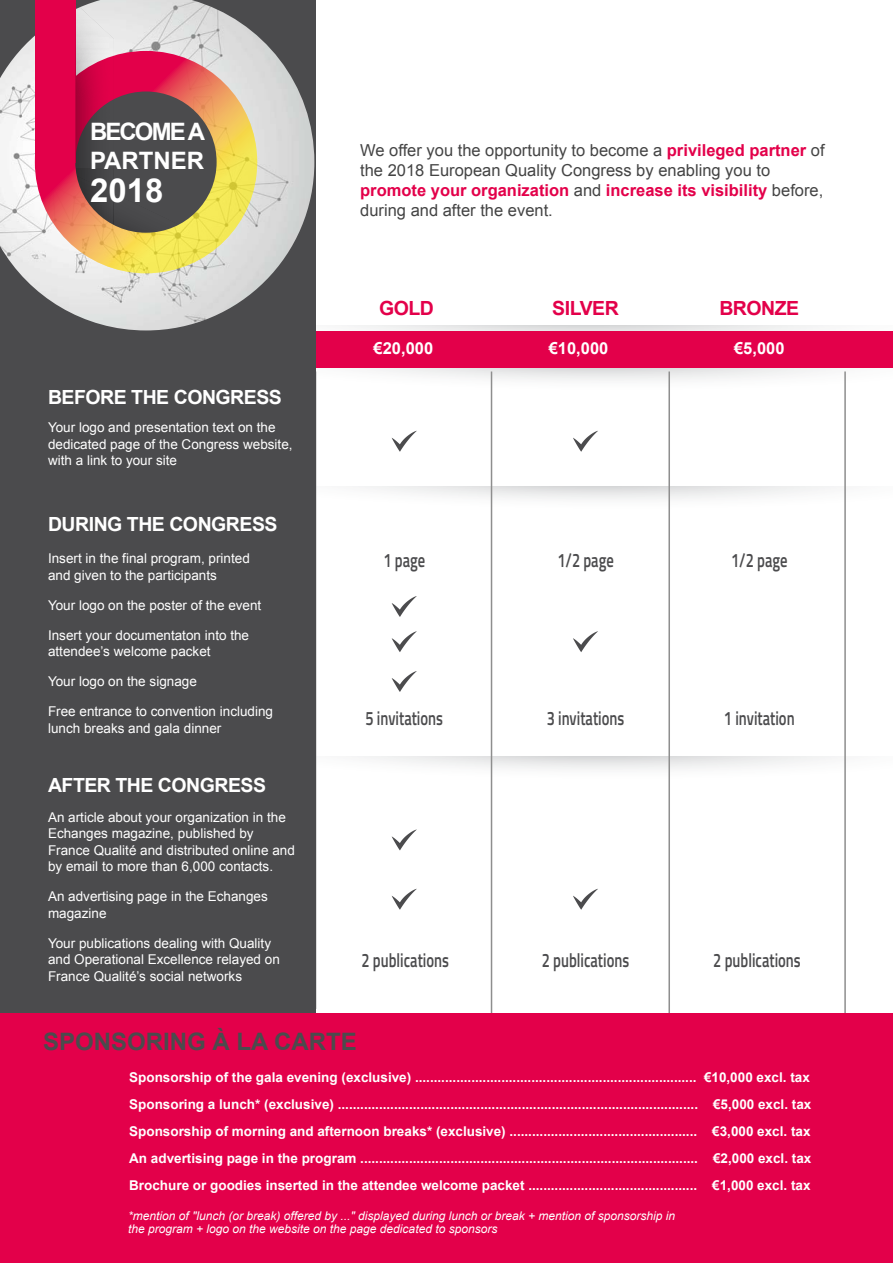
<style>
.page{position:relative;width:893px;height:1263px;background:#fff}
.page>*{position:absolute;margin:0;border:0;box-sizing:border-box;transform-origin:0 0}
.t1{font:700 33px "Arial";color:#fff}
.t2{font:700 24px "Arial";color:#4b4b4d}
.t3{font:700 24px/28.8px "Arial";letter-spacing:-.075em;color:#fff}
.t4{font:600 19.5px "Titillium";color:#4b4b4d;scale:.75 1}
.t5{font:700 19.5px "Arial";letter-spacing:-.025em;color:#fff}
.t6{font:700 19.5px "Arial";letter-spacing:-.025em;color:#e3004a}
.t7{font:16.5px/19.8px "Arial";color:#444}
.t8{font:700 16.5px "Arial";color:#fff}
.t9{font:700 13.5px/27px "Arial";color:#fff;text-align:justify}
.t10{font:13.5px/16.5px "Arial";color:#fff}
.t11{font:italic 12px/13.5px "Arial";color:#fff}
.s1{font-weight:700;color:#e3004a}
</style>
<div class="page">
<svg style="left:316px;top:486px;width:518px;height:29px"></svg>
<svg style="left:316px;top:756px;width:519px;height:29px"></svg>
<svg style="left:316px;top:368px;width:515px;height:28px"></svg>
<hr style="left:491px;top:371px;width:1px;height:642px;background:#8e8e8e">
<hr style="left:668px;top:371px;width:2px;height:642px;background:#8e8e8e">
<svg style="left:316px;top:325px;width:577px;height:7px"></svg>
<hr style="left:844px;top:371px;width:2px;height:642px;background:#8e8e8e">
<svg style="left:392px;top:431px;width:25px;height:21px"></svg>
<svg style="left:573px;top:431px;width:25px;height:21px"></svg>
<svg style="left:392px;top:631px;width:25px;height:21px"></svg>
<svg style="left:392px;top:596px;width:25px;height:21px"></svg>
<svg style="left:392px;top:671px;width:25px;height:21px"></svg>
<svg style="left:392px;top:829px;width:25px;height:21px"></svg>
<svg style="left:392px;top:889px;width:25px;height:21px"></svg>
<svg style="left:573px;top:631px;width:25px;height:21px"></svg>
<svg style="left:573px;top:889px;width:25px;height:21px"></svg>
<div style="left:315px;top:332px;width:578px;height:36px;background:#e3004a"></div>
<div style="left:0;top:0;width:316px;height:1012px;background:#4b4b4d"></div>
<img style="left:0;top:9px;width:314px;height:321px">
<svg style="left:35px;top:51px;width:222px;height:222px;background:#efb655"></svg>
<div style="left:35px;top:0;width:40px;height:162px;background:#e3004a"></div>
<svg style="left:75px;top:0;width:142px;height:233px"></svg>
<div style="left:0;top:1013px;width:893px;height:250px;background:#e3004a"></div>
<h2 class="t3" style="left:90px;top:118px;width:117px">BECOME A<br>PARTNER</h2>
<h1 class="t1" style="left:90px;top:169px;width:75px">2018</h1>
<h3 class="t5" style="left:48px;top:384px;width:235px">BEFORE THE CONGRESS</h3>
<p class="t10" style="left:48px;top:419px;width:246px">Your logo and presentation text on the dedicated page of the Congress website, with a link to your site</p>
<h3 class="t5" style="left:48px;top:511px;width:231px">DURING THE CONGRESS</h3>
<p class="t10" style="left:48px;top:550px;width:203px">Insert in the final program, printed and given to the participants</p>
<p class="t10" style="left:48px;top:597px;width:215px">Your logo on the poster of the event</p>
<p class="t10" style="left:48px;top:627px;width:203px">Insert your documentaton into the attendee’s welcome packet</p>
<p class="t10" style="left:48px;top:673px;width:150px">Your logo on the signage</p>
<p class="t10" style="left:48px;top:703px;width:227px">Free entrance to convention including lunch breaks and gala dinner</p>
<h3 class="t5" style="left:48px;top:772px;width:220px">AFTER THE CONGRESS</h3>
<p class="t10" style="left:48px;top:809px;width:248px">An article about your organization in the Echanges magazine, published by France Qualité and distributed online and by email to more than 6,000 contacts.</p>
<p class="t10" style="left:48px;top:888px;width:221px">An advertising page in the Echanges magazine</p>
<p class="t10" style="left:48px;top:935px;width:233px">Your publications dealing with Quality and Operational Excellence relayed on<br>France Qualité’s social networks</p>
<p class="t7" style="left:360px;top:141px;width:466px">We offer you the opportunity to become a <span class="s1">privileged partner</span> of the 2018 European Quality Congress by enabling you to <span class="s1">promote your organization</span> and <span class="s1">increase its visibility</span> before, during and after the event.</p>
<h3 class="t6" style="left:379px;top:295px;width:56px">GOLD</h3>
<h3 class="t6" style="left:552px;top:295px;width:68px">SILVER</h3>
<h3 class="t6" style="left:719px;top:295px;width:81px">BRONZE</h3>
<p class="t8" style="left:374px;top:338px;width:61px">€20,000</p>
<p class="t8" style="left:549px;top:338px;width:61px">€10,000</p>
<p class="t8" style="left:734px;top:338px;width:52px">€5,000</p>
<h3 class="t4" style="left:383px;top:546px;width:57px">1 page</h3>
<h3 class="t4" style="left:557px;top:546px;width:77px">1/2 page</h3>
<h3 class="t4" style="left:731px;top:546px;width:77px">1/2 page</h3>
<h3 class="t4" style="left:366px;top:703px;width:105px">5 invitations</h3>
<h3 class="t4" style="left:547px;top:703px;width:105px">3 invitations</h3>
<h3 class="t4" style="left:724px;top:703px;width:96px">1 invitation</h3>
<h3 class="t4" style="left:362px;top:946px;width:118px">2 publications</h3>
<h3 class="t4" style="left:542px;top:946px;width:118px">2 publications</h3>
<h3 class="t4" style="left:713px;top:946px;width:118px">2 publications</h3>
<h2 class="t2" style="left:43px;top:1025px;width:315px">SPONSORING À LA CARTE</h2>
<p class="t9" style="left:129px;top:1064px;width:684px">Sponsorship of the gala evening (exclusive) ........................................................................... €10,000 excl. tax Sponsoring a lunch* (exclusive) ................................................................................................ €5,000 excl. tax Sponsorship of morning and afternoon breaks* (exclusive) .................................................. €3,000 excl. tax An advertising page in the program .......................................................................................... €2,000 excl. tax Brochure or goodies inserted in the attendee welcome packet ............................................. €1,000 excl. tax</p>
<p class="t11" style="left:128px;top:1209px;width:549px">*mention of "lunch (or break) offered by ..." displayed during lunch or break + mention of sponsorship in the program + logo on the website on the page dedicated to sponsors</p>
</div>
